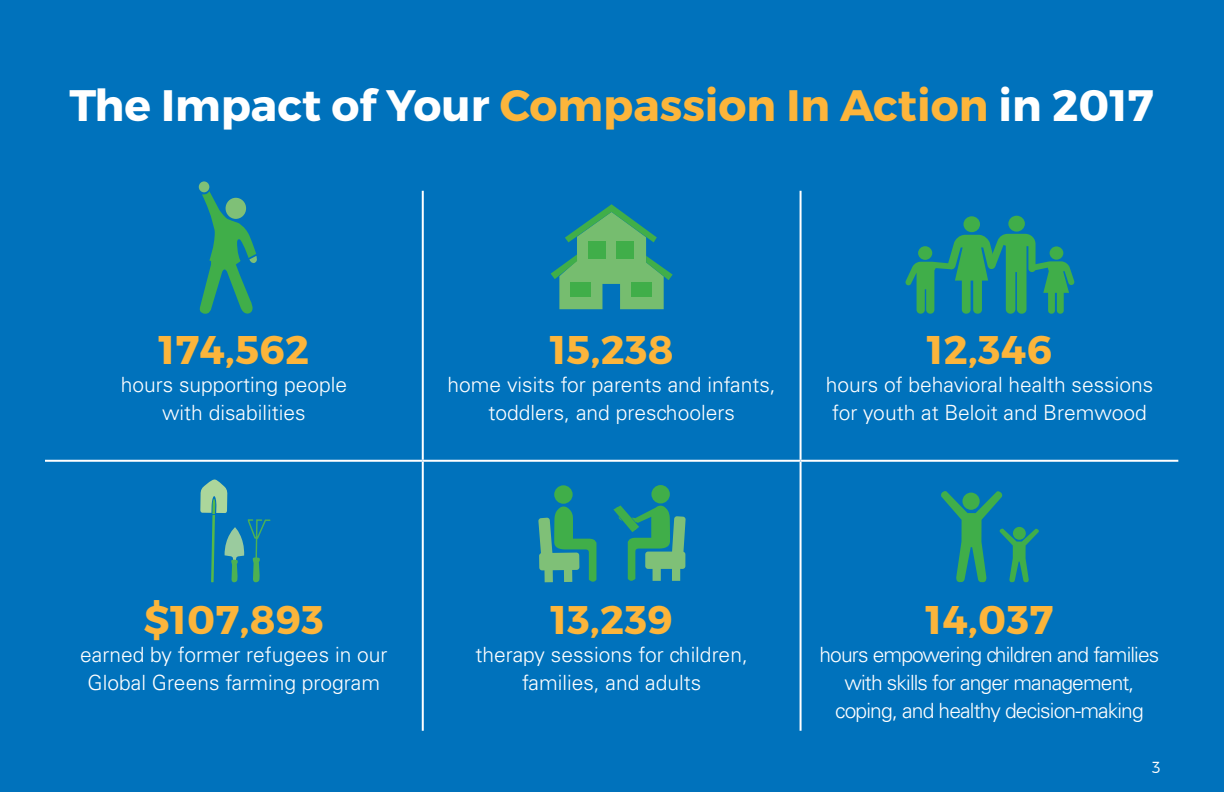
<style>
.page{position:relative;width:1224px;height:792px;background:#0072bc}
.page>*{position:absolute;margin:0;border:0;box-sizing:border-box;transform-origin:0 0}
.t1{font:700 44px "Montserrat";color:#fff}
.t2{font:700 40px "Montserrat";letter-spacing:.01em;color:#fcb53b}
.t3{font:300 21px/28px "Univers";color:#fff;text-align:center}
.t4{font:300 21px/28px "Univers";letter-spacing:-.04em;color:#fff;text-align:center}
.t5{font:300 16px "Montserrat";color:#fff}
.s1{color:#fcb53b}
</style>
<div class="page">
<hr style="left:422px;top:191px;width:2px;height:269px;background:#fff">
<hr style="left:800px;top:191px;width:2px;height:269px;background:#fff">
<hr style="left:45px;top:460px;width:378px;height:2px;background:#fff">
<hr style="left:423px;top:460px;width:378px;height:2px;background:#fff">
<hr style="left:422px;top:462px;width:2px;height:269px;background:#fff">
<hr style="left:801px;top:460px;width:377px;height:2px;background:#fff">
<hr style="left:800px;top:462px;width:2px;height:269px;background:#fff">
<div style="left:199px;top:181px;width:10px;height:11px;background:#7fc077;border-radius:50%"></div>
<svg style="left:199px;top:191px;width:58px;height:123px"></svg>
<svg style="left:551px;top:204px;width:122px;height:105px"></svg>
<div style="left:1008px;top:216px;width:17px;height:16px;background:#40ae49;border-radius:50%"></div>
<svg style="left:905px;top:234px;width:170px;height:80px"></svg>
<div style="left:963px;top:216px;width:17px;height:16px;background:#40ae49;border-radius:50%"></div>
<svg style="left:200px;top:479px;width:71px;height:104px"></svg>
<div style="left:651px;top:485px;width:19px;height:18px;background:#40ae49;border-radius:50%"></div>
<svg style="left:613px;top:505px;width:73px;height:76px"></svg>
<div style="left:554px;top:485px;width:19px;height:19px;background:#40ae49;border-radius:50%"></div>
<svg style="left:538px;top:507px;width:58px;height:76px"></svg>
<svg style="left:941px;top:491px;width:98px;height:92px"></svg>
<p class="t1" style="left:70px;top:78px;width:1086px">The Impact of Your <span class="s1">Compassion In Action</span> in 2017</p>
<p class="t2" style="left:159px;top:325px;width:152px">174,562</p>
<p class="t3" style="left:121px;top:371px;width:228px">hours supporting people with disabilities</p>
<p class="t2" style="left:550px;top:325px;width:125px">15,238</p>
<p class="t3" style="left:448px;top:371px;width:330px">home visits for parents and infants, toddlers, and preschoolers</p>
<p class="t2" style="left:927px;top:325px;width:127px">12,346</p>
<p class="t3" style="left:826px;top:371px;width:329px">hours of behavioral health sessions for youth at Beloit and Bremwood</p>
<p class="t2" style="left:144px;top:595px;width:181px">$107,893</p>
<p class="t3" style="left:80px;top:641px;width:309px">earned by former refugees in our<br>Global Greens farming program</p>
<p class="t2" style="left:551px;top:595px;width:124px">13,239</p>
<p class="t3" style="left:475px;top:641px;width:274px">therapy sessions for children, families, and adults</p>
<p class="t2" style="left:926px;top:595px;width:129px">14,037</p>
<p class="t4" style="left:819px;top:641px;width:342px">hours empowering children and families with skills for anger management, coping, and healthy decision-making</p>
<p class="t5" style="left:1152px;top:757px;width:10px">3</p>
</div>
